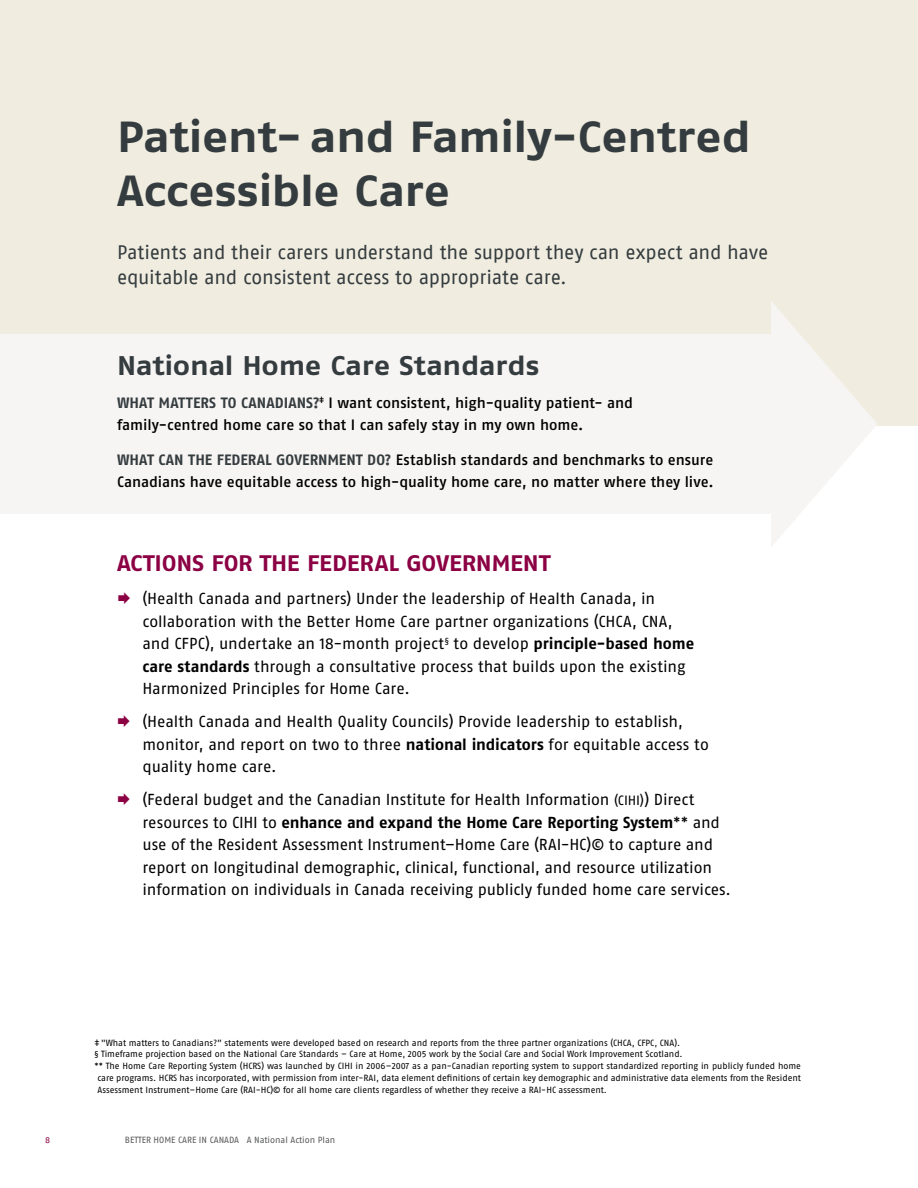
<style>
.page{position:relative;width:918px;height:1188px;background:#fff}
.page>*{position:absolute;margin:0;border:0;box-sizing:border-box;transform-origin:0 0}
.t1{font:43.5px/54px "Fago Ex Bold Lf";letter-spacing:-.01em;color:#353c3f}
.t2{font:27px "Fago Ex Bold Lf";letter-spacing:-.01em;color:#353c3f}
.t3{font:22.5px "Fago Ex Bold Lf";letter-spacing:-.01em;color:#8b0144}
.t4{font:19.5px/25.5px "Fago No";letter-spacing:-.01em;color:#353c3f}
.t5{font:15.9px/22.5px "Fago No Regular LF";letter-spacing:-.005em;color:#000}
.t6{font:15.9px "Fago No Bold TF";letter-spacing:-.01em;color:#000}
.t7{font:15px/22.5px "Fago No Med Lf";color:#000}
.t8{font:9px "Fago No Regular LF";letter-spacing:-.005em;color:#000}
.t9{font:9px "Fago No Regular LF";color:#58595b}
.t10{font:8.7px "Fago No";color:#8b0144}
.s1{font-family:"Fago No Bold TF";color:#353c3f}
.s2{font-family:"Fago No Bold TF"}
.s3{font-size:13.5px}
.s4{font-family:"Fago No Regular LF"}
</style>
<div class="page">
<div style="left:0;top:0;width:918px;height:425px;background:#f0ede0"></div>
<div style="left:0;top:334px;width:784px;height:180px;background:#f7f5f3"></div>
<svg style="left:771px;top:301px;width:107px;height:245px"></svg>
<h1 class="t1" style="left:117px;top:109px;width:635px">Patient- and Family-Centred<br>Accessible Care</h1>
<p class="t4" style="left:117px;top:239px;width:653px">Patients and their carers understand the support they can expect and have equitable and consistent access to appropriate care.</p>
<h2 class="t2" style="left:117px;top:349px;width:424px">National Home Care Standards</h2>
<p class="t7" style="left:117px;top:391px;width:518px"><span class="s1">WHAT MATTERS TO CANADIANS?</span><sup>‡</sup> I want consistent, high-quality patient- and family-centred home care so that I can safely stay in my own home.</p>
<p class="t7" style="left:117px;top:448px;width:598px"><span class="s1">WHAT CAN THE FEDERAL GOVERNMENT DO?</span> Establish standards and benchmarks to ensure<br>Canadians have equitable access to high-quality home care, no matter where they live.</p>
<h3 class="t3" style="left:117px;top:549px;width:434px">ACTIONS FOR THE FEDERAL GOVERNMENT</h3>
<p class="t5" style="left:142px;top:587px;width:553px">(Health Canada and partners) Under the leadership of Health Canada, in collaboration with the Better Home Care partner organizations (CHCA, CNA, and CFPC), undertake an 18-month project<sup>§</sup> to develop <span class="s2">principle-based home care standards</span> through a consultative process that builds upon the existing Harmonized Principles for Home Care.</p>
<p class="t5" style="left:142px;top:710px;width:568px">(Health Canada and Health Quality Councils) Provide leadership to establish, monitor, and report on two to three <span class="s2">national indicators</span> for equitable access to quality home care.</p>
<p class="t5" style="left:142px;top:788px;width:554px">(Federal budget and the Canadian Institute for Health Information <span class="s3">(CIHI)</span>) Direct</p>
<p class="t6" style="left:142px;top:813px;width:579px"><span class="s4">resources to CIHI to</span> enhance and expand the Home Care Reporting System<span class="s4">** and</span></p>
<p class="t5" style="left:142px;top:833px;width:590px">use of the Resident Assessment Instrument–Home Care (RAI-HC)© to capture and report on longitudinal demographic, clinical, functional, and resource utilization information on individuals in Canada receiving publicly funded home care services.</p>
<p class="t8" style="left:94px;top:1037px;width:587px">‡ "What matters to Canadians?” statements were developed based on research and reports from the three partner organizations (CHCA, CFPC, CNA).</p>
<p class="t8" style="left:95px;top:1049px;width:590px">§ Timeframe projection based on the National Care Standards – Care at Home, 2005 work by the Social Care and Social Work Improvement Scotland.</p>
<p class="t8" style="left:95px;top:1061px;width:708px">** The Home Care Reporting System (HCRS) was launched by CIHI in 2006–2007 as a pan-Canadian reporting system to support standardized reporting in publicly funded home</p>
<p class="t8" style="left:97px;top:1073px;width:705px">care programs. HCRS has incorporated, with permission from inter-RAI, data element definitions of certain key demographic and administrative data elements from the Resident</p>
<p class="t8" style="left:97px;top:1085px;width:511px">Assessment Instrument–Home Care (RAI-HC)© for all home care clients regardless of whether they receive a RAI-HC assessment.</p>
<p class="t10" style="left:45px;top:1135px;width:7px">8</p>
<p class="t9" style="left:125px;top:1135px;width:212px">BETTER HOME CARE IN CANADA A National Action Plan</p>
</div>
